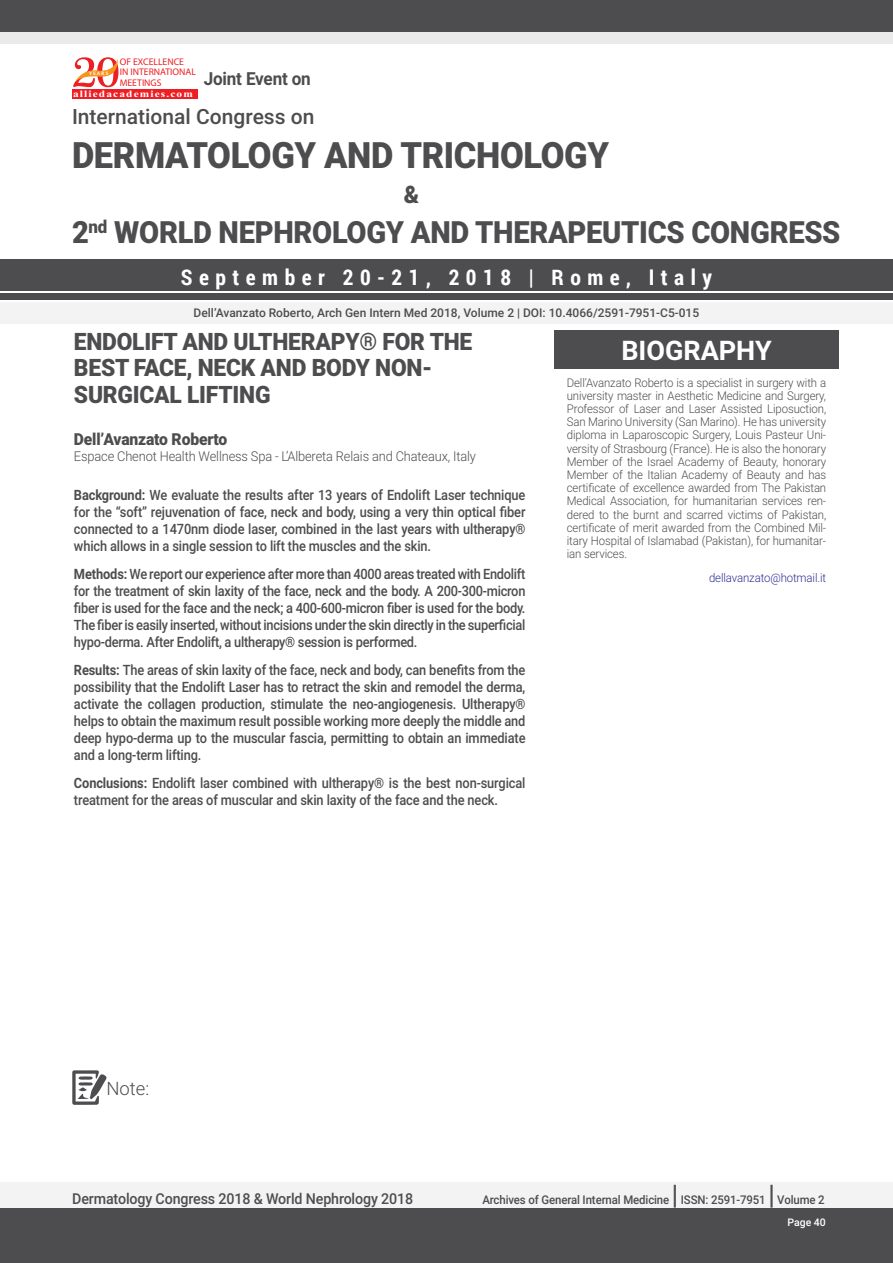
<style>
.page{position:relative;width:893px;height:1263px;background:#fff}
.page>*{position:absolute;margin:0;border:0;box-sizing:border-box;transform-origin:0 0}
.t1{font:900 36.3px "Roboto";letter-spacing:-.01em;color:#4d4d4f;scale:.95 1}
.t2{font:900 30.6px "Roboto";letter-spacing:-.01em;color:#4d4d4f;scale:.95 1}
.t3{font:700 27px "Roboto";color:#fff}
.t4{font:500 27px "Roboto";color:#4d4d4f;scale:.95 1}
.t5{font:900 24.15px "Roboto";color:#4d4d4f;scale:.95 1}
.t6{font:900 24px/26.4px "Roboto";letter-spacing:-.01em;color:#4d4d4f;scale:.95 1}
.t7{font:700 21.6px "Roboto Condensed";letter-spacing:.3em;color:#fff}
.t8{font:500 21px "Roboto";color:#4d4d4f}
.t9{font:300 18.45px "Roboto";color:#4d4d4f}
.t10{font:700 18px "Roboto";letter-spacing:-.01em;color:#4d4d4f;scale:.95 1}
.t11{font:900 16.5px "Roboto";letter-spacing:-.01em;color:#4d4d4f;scale:.95 1}
.t12{font:500 15px "Roboto";letter-spacing:-.01em;color:#4d4d4f;scale:.95 1}
.t13{font:500 14.25px/17.1px "Roboto";letter-spacing:-.01em;color:#4d4d4f;text-align:justify;scale:.9 1}
.t14{font:300 13.5px "Roboto";letter-spacing:-.01em;color:#4d4d4f;scale:.95 1}
.t15{font:300 12px/13.2px "Roboto";letter-spacing:-.01em;color:#4d4d4f;text-align:justify;scale:.95 1}
.t16{font:500 12px "Roboto";letter-spacing:-.01em;color:#4d4d4f}
.t17{font:500 12px "Roboto";letter-spacing:-.01em;color:#4d4d4f;scale:.95 1}
.t18{font:300 12px "Roboto";letter-spacing:-.01em;color:#2e3092;scale:.95 1}
.t19{font:500 10.5px "Roboto";color:#fff}
.t20{font:9.6px/10.4px "Myriad Pro";color:#ed1f24}
.t21{font:700 9.6px "Times New Roman";letter-spacing:.1em;color:#fff;scale:1.18 1}
.t22{font:4.95px "Oregon LDO Black";letter-spacing:.24em;color:#fff;scale:1.06 1}
.s1{font-weight:700}
</style>
<div class="page">
<div style="left:0;top:1182px;width:893px;height:27px;background:#f3f3f4"></div>
<div style="left:0;top:1209px;width:893px;height:54px;background:#4d4d4f"></div>
<svg style="left:72px;top:1070px;width:35px;height:35px"></svg>
<div style="left:0;top:13px;width:893px;height:31px;background:#eaeaeb"></div>
<div style="left:0;top:259px;width:893px;height:31px;background:#4d4d4f"></div>
<div style="left:0;top:0;width:893px;height:31px;background:#4d4d4f"></div>
<div style="left:0;top:293px;width:893px;height:7px;background:#4d4d4f"></div>
<div style="left:0;top:302px;width:893px;height:21px;background:#f3f3f4"></div>
<div style="left:72px;top:89px;width:125px;height:10px;background:#ed1f24"></div>
<svg style="left:73px;top:57px;width:46px;height:30px"></svg>
<div style="left:554px;top:330px;width:285px;height:39px;background:#4d4d4f"></div>
<p class="t20" style="left:120px;top:56px;width:78px">OF EXCELLENCE<br>IN INTERNATIONAL<br>MEETINGS</p>
<p class="t21" style="left:73px;top:87px;width:103px">alliedacademies.com</p>
<p class="t22" style="left:89px;top:71px;width:20px">YEARS</p>
<p class="t10" style="left:204px;top:66px;width:114px">Joint Event on</p>
<h3 class="t8" style="left:72px;top:102px;width:244px">International Congress on</h3>
<h1 class="t1" style="left:72px;top:130px;width:567px">DERMATOLOGY AND TRICHOLOGY</h1>
<h3 class="t5" style="left:404px;top:178px;width:18px">&amp;</h3>
<h2 class="t2" style="left:72px;top:211px;width:810px">2<sup>nd</sup> WORLD NEPHROLOGY AND THERAPEUTICS CONGRESS</h2>
<h3 class="t7" style="left:181px;top:262px;width:533px">September 20-21, 2018 | Rome, Italy</h3>
<p class="t16" style="left:194px;top:304px;width:507px">Dell’Avanzato Roberto, Arch Gen Intern Med 2018, Volume 2 | DOI: 10.4066/2591-7951-C5-015</p>
<h3 class="t6" style="left:74px;top:327px;width:421px">ENDOLIFT AND ULTHERAPY® FOR THE<br>BEST FACE, NECK AND BODY NON-<br>SURGICAL LIFTING</h3>
<p class="t11" style="left:74px;top:428px;width:163px">Dell’Avanzato Roberto</p>
<p class="t14" style="left:74px;top:447px;width:425px">Espace Chenot Health Wellness Spa - L’Albereta Relais and Chateaux, Italy</p>
<p class="t13" style="left:74px;top:486px;width:503px"><span class="s1">Background:</span> We evaluate the results after 13 years of Endolift Laser technique for the “soft” rejuvenation of face, neck and body, using a very thin optical fiber connected to a 1470nm diode laser, combined in the last years with ultherapy® which allows in a single session to lift the muscles and the skin.</p>
<p class="t13" style="left:74px;top:565px;width:503px"><span class="s1">Methods:</span> We report our experience after more than 4000 areas treated with Endolift for the treatment of skin laxity of the face, neck and the body. A 200-300-micron fiber is used for the face and the neck; a 400-600-micron fiber is used for the body.<br>The fiber is easily inserted, without incisions under the skin directly in the superficial hypo-derma. After Endolift, a ultherapy® session is performed.</p>
<p class="t13" style="left:74px;top:661px;width:503px"><span class="s1">Results:</span> The areas of skin laxity of the face, neck and body, can benefits from the possibility that the Endolift Laser has to retract the skin and remodel the derma, activate the collagen production, stimulate the neo-angiogenesis. Ultherapy® helps to obtain the maximum result possible working more deeply the middle and deep hypo-derma up to the muscular fascia, permitting to obtain an immediate and a long-term lifting.</p>
<p class="t13" style="left:74px;top:774px;width:503px"><span class="s1">Conclusions:</span> Endolift laser combined with ultherapy® is the best non-surgical treatment for the areas of muscular and skin laxity of the face and the neck.</p>
<h3 class="t3" style="left:621px;top:331px;width:152px">BIOGRAPHY</h3>
<p class="t15" style="left:567px;top:375px;width:275px">Dell’Avanzato Roberto is a specialist in surgery with a university master in Aesthetic Medicine and Surgery, Professor of Laser and Laser Assisted Liposuction, San Marino University (San Marino). He has university diploma in Laparoscopic Surgery, Louis Pasteur Uni&shy;versity of Strasbourg (France). He is also the honorary Member of the Israel Academy of Beauty, honorary Member of the Italian Academy of Beauty and has certificate of excellence awarded from The Pakistan Medical Association, for humanitarian services ren&shy;dered to the burnt and scarred victims of Pakistan, certificate of merit awarded from the Combined Mil&shy;itary Hospital of Islamabad (Pakistan), for humanitar&shy;ian services.</p>
<p class="t18" style="left:709px;top:569px;width:125px">dellavanzato@hotmail.it</p>
<p class="t9" style="left:106px;top:1075px;width:44px">Note:</p>
<p class="t12" style="left:72px;top:1189px;width:360px">Dermatology Congress 2018 &amp; World Nephrology 2018</p>
<p class="t17" style="left:482px;top:1192px;width:198px">Archives of General Internal Medicine</p>
<h3 class="t4" style="left:672px;top:1176px;width:8px">|</h3>
<p class="t17" style="left:681px;top:1192px;width:91px">ISSN: 2591-7951</p>
<h3 class="t4" style="left:768px;top:1176px;width:8px">|</h3>
<p class="t17" style="left:777px;top:1192px;width:51px">Volume 2</p>
<p class="t19" style="left:787px;top:1215px;width:40px">Page 40</p>
</div>
